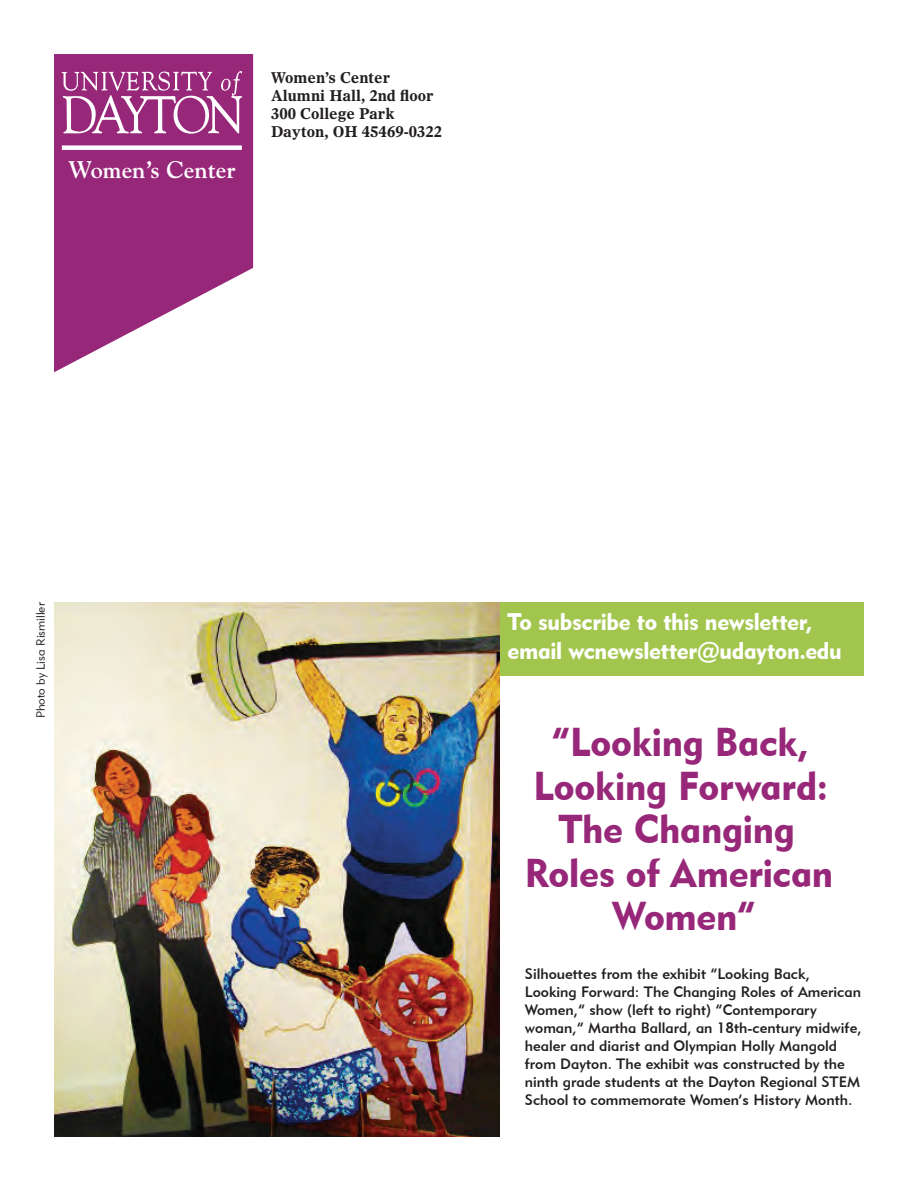
<style>
.page{position:relative;width:918px;height:1188px;background:#fff}
.page>*{position:absolute;margin:0;border:0;box-sizing:border-box;transform-origin:0 0}
.t1{font:40.2px/43.5px "Geometric 415 BT Black A";letter-spacing:-.005em;color:#972779;text-align:center;scale:.95 1}
.t2{font:24px/28.8px "Geometric 415 BT Black A";letter-spacing:-.01em;color:#fff;scale:.95 1}
.t3{font:700 24px "Goudy";color:#fff}
.t4{font:15px/18px "Geometric 415 BT Medium A";color:#231f20}
.t5{font:700 15px/18px "Olympian";color:#231f20}
.t6{font:12px "Geometric 415 BT Lite A";color:#231f20}
</style>
<div class="page">
<svg style="left:54px;top:54px;width:199px;height:318px;fill:#972779"></svg>
<svg style="left:62px;top:71px;width:180px;height:63px"></svg>
<div style="left:62px;top:145px;width:180px;height:5px;background:#fff"></div>
<div style="left:494px;top:603px;width:370px;height:73px;background:#a2c54d"></div>
<img style="left:54px;top:603px;width:446px;height:533px">
<h2 class="t3" style="left:68px;top:156px;width:169px">Women’s Center</h2>
<p class="t5" style="left:271px;top:69px;width:172px">Women’s Center<br>Alumni Hall, 2nd floor<br>300 College Park<br>Dayton, OH 45469-0322</p>
<p class="t6" style="left:33px;top:718px;width:117px;rotate:-90deg">Photo by Lisa Rismiller</p>
<h2 class="t2" style="left:508px;top:607px;width:353px">To subscribe to this newsletter, email wcnewsletter@udayton.edu</h2>
<h1 class="t1" style="left:525px;top:720px;width:326px">“Looking Back,<br>Looking Forward:<br>The Changing<br>Roles of American<br>Women”</h1>
<p class="t4" style="left:525px;top:965px;width:338px">Silhouettes from the exhibit “Looking Back, Looking Forward: The Changing Roles of American Women,” show (left to right) “Contemporary woman,” Martha Ballard, an 18th-century midwife, healer and diarist and Olympian Holly Mangold from Dayton. The exhibit was constructed by the ninth grade students at the Dayton Regional STEM School to commemorate Women’s History Month.</p>
</div>
